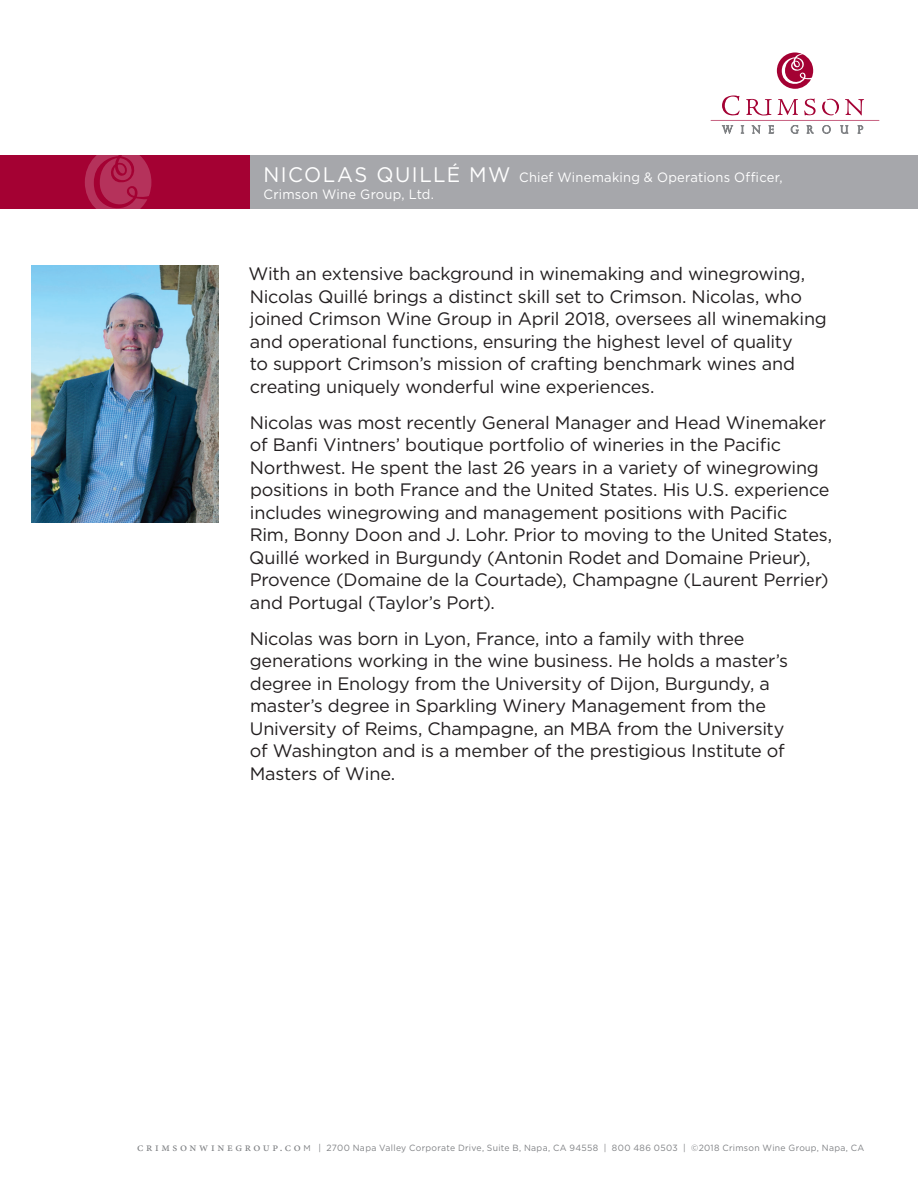
<style>
.page{position:relative;width:918px;height:1188px;background:#fff}
.page>*{position:absolute;margin:0;border:0;box-sizing:border-box;transform-origin:0 0}
.t1{font:18px/22.5px "Gotham";letter-spacing:-.015em;color:#231f20}
.t2{font:13.5px/16.5px "Gotham";letter-spacing:.015em;color:#fff;scale:.96 1}
.t3{font:9px "Gotham";letter-spacing:.035em;color:#808285;scale:.96 1}
.s1{font-size:21px}
.s2{font-family:"Minion Pro";font-size:12px}
.s3{font-size:8.4px}
</style>
<div class="page">
<div style="left:250px;top:155px;width:668px;height:54px;background:#a6a7ab"></div>
<div style="left:0;top:155px;width:250px;height:54px;background:#a40133"></div>
<svg style="left:85px;top:155px;width:66px;height:54px"></svg>
<svg style="left:777px;top:52px;width:36px;height:37px"></svg>
<svg style="left:711px;top:95px;width:168px;height:39px"></svg>
<img style="left:31px;top:266px;width:188px;height:256px">
<p class="t2" style="left:263px;top:169px;width:542px"><span class="s1">NICOLAS QUILLÉ MW</span> Chief Winemaking &amp; Operations Officer,<br>Crimson Wine Group, Ltd.</p>
<p class="t1" style="left:249px;top:262px;width:580px">With an extensive background in winemaking and winegrowing, Nicolas Quillé brings a distinct skill set to Crimson. Nicolas, who joined Crimson Wine Group in April 2018, oversees all winemaking and operational functions, ensuring the highest level of quality<br>to support Crimson’s mission of crafting benchmark wines and creating uniquely wonderful wine experiences.</p>
<p class="t1" style="left:249px;top:411px;width:584px">Nicolas was most recently General Manager and Head Winemaker of Banfi Vintners’ boutique portfolio of wineries in the Pacific Northwest. He spent the last 26 years in a variety of winegrowing positions in both France and the United States. His U.S. experience includes winegrowing and management positions with Pacific<br>Rim, Bonny Doon and J. Lohr. Prior to moving to the United States, Quillé worked in Burgundy (Antonin Rodet and Domaine Prieur), Provence (Domaine de la Courtade), Champagne (Laurent Perrier) and Portugal (Taylor’s Port).</p>
<p class="t1" style="left:250px;top:627px;width:540px">Nicolas was born in Lyon, France, into a family with three generations working in the wine business. He holds a master’s degree in Enology from the University of Dijon, Burgundy, a master’s degree in Sparkling Winery Management from the University of Reims, Champagne, an MBA from the University of Washington and is a member of the prestigious Institute of Masters of Wine.</p>
<p class="t3" style="left:137px;top:1142px;width:759px"><span class="s2">c r i m s o n w i n e g rou p.c o</span> <span class="s3">m</span> | 2700 Napa Valley Corporate Drive, Suite B, Napa, CA 94558 | 800 486 0503 | ©2018 Crimson Wine Group, Napa, CA</p>
</div>
